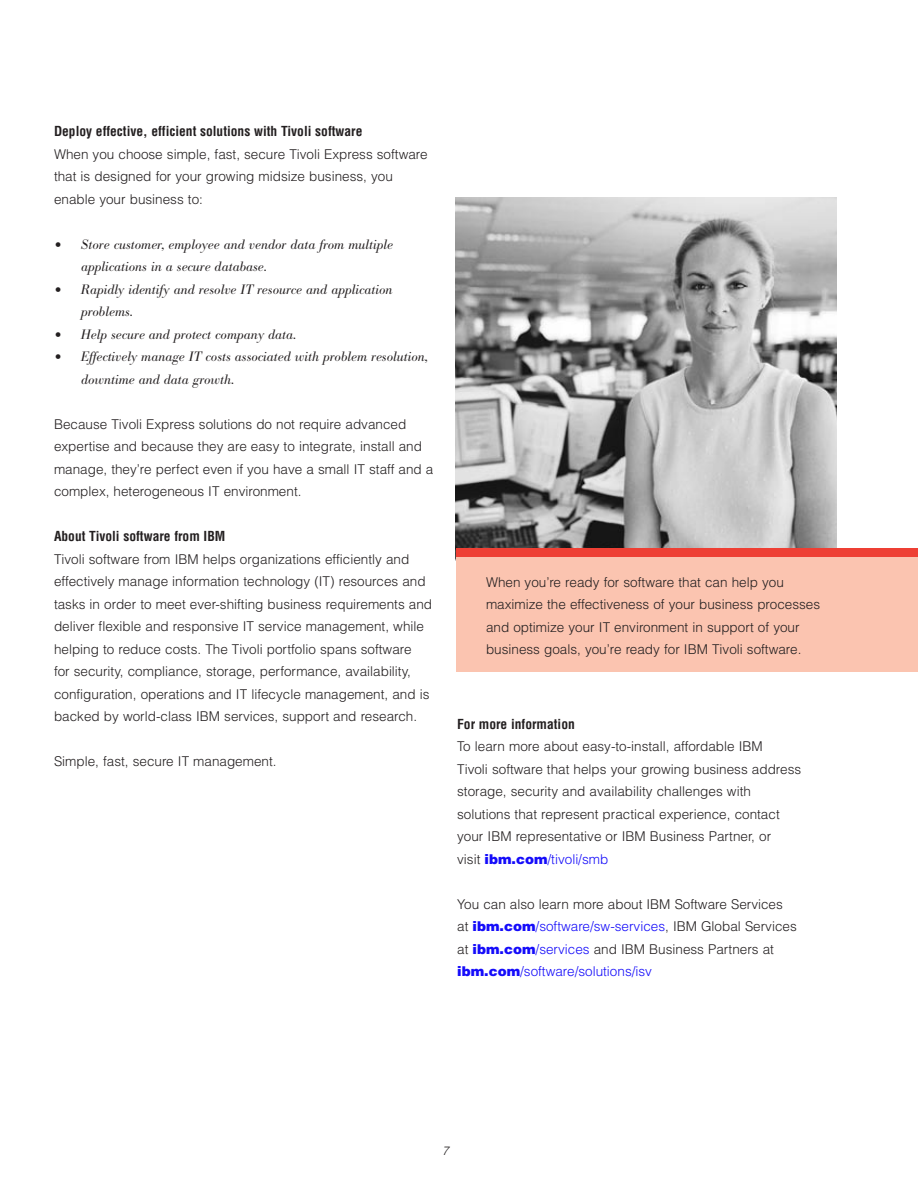
<style>
.page{position:relative;width:918px;height:1188px;background:#fff}
.page>*{position:absolute;margin:0;border:0;box-sizing:border-box;transform-origin:0 0}
.BG_Helvetica_Text{font:300 13.5px/22.5px "Helvetica";color:#231f20}
.Sidebar_copy{font:300 13.5px/22.5px "Helvetica";color:#231f20}
.BG_bullet{font:italic 300 13.5px/22.5px "B Bodoni";color:#231f20}
.BG_Subhead{font:700 condensed 13.5px "Helvetica";color:#231f20}
.BG_bullet_last{font:italic 300 13.5px/22.5px "B Bodoni";color:#231f20}
.t1{font:italic 300 12px "Helvetica";color:#231f20}
.s1{font-size:21px}
.s2{font-weight:900;color:#150cfa}
.s3{color:#150cfa}
</style>
<div class="page">
<img style="left:456px;top:198px;width:381px;height:351px">
<div style="left:456px;top:555px;width:462px;height:117px;background:#fbc4b0"></div>
<div style="left:456px;top:549px;width:462px;height:8px;background:#ee3f34"></div>
<p class="BG_Subhead" style="left:54px;top:123px;width:310px">Deploy effective, efficient solutions with Tivoli software</p>
<p class="BG_Helvetica_Text" style="left:54px;top:143px;width:375px">When you choose simple, fast, secure Tivoli Express software that is designed for your growing midsize business, you enable your business to:</p>
<p class="BG_bullet" style="left:81px;top:233px;width:314px;text-indent:-27px"><span class="s1">•</span> Store customer, employee and vendor data from multiple applications in a secure database.</p>
<p class="BG_bullet" style="left:81px;top:278px;width:313px;text-indent:-27px"><span class="s1">•</span> Rapidly identify and resolve IT resource and application problems.</p>
<p class="BG_bullet" style="left:54px;top:323px;width:244px"><span class="s1">•</span> Help secure and protect company data.</p>
<p class="BG_bullet_last" style="left:81px;top:346px;width:349px;text-indent:-27px"><span class="s1">•</span> Effectively manage IT costs associated with problem resolution, downtime and data growth.</p>
<p class="BG_Helvetica_Text" style="left:54px;top:413px;width:381px">Because Tivoli Express solutions do not require advanced expertise and because they are easy to integrate, install and manage, they’re perfect even if you have a small IT staff and a complex, heterogeneous IT environment.</p>
<p class="BG_Subhead" style="left:54px;top:528px;width:173px">About Tivoli software from IBM</p>
<p class="BG_Helvetica_Text" style="left:54px;top:548px;width:380px">Tivoli software from IBM helps organizations efficiently and effectively manage information technology (IT) resources and tasks in order to meet ever-shifting business requirements and deliver flexible and responsive IT service management, while helping to reduce costs. The Tivoli portfolio spans software<br>for security, compliance, storage, performance, availability, configuration, operations and IT lifecycle management, and is backed by world-class IBM services, support and research.</p>
<p class="BG_Helvetica_Text" style="left:54px;top:750px;width:224px">Simple, fast, secure IT management.</p>
<p class="Sidebar_copy" style="left:486px;top:570px;width:336px">When you’re ready for software that can help you maximize the effectiveness of your business processes and optimize your IT environment in support of your business goals, you’re ready for IBM Tivoli software.</p>
<p class="BG_Subhead" style="left:457px;top:715px;width:119px">For more information</p>
<p class="BG_Helvetica_Text" style="left:457px;top:735px;width:346px">To learn more about easy-to-install, affordable IBM<br>Tivoli software that helps your growing business address storage, security and availability challenges with solutions that represent practical experience, contact your IBM representative or IBM Business Partner, or<br>visit <span class="s2">ibm.com</span><span class="s3">/tivoli/smb</span></p>
<p class="BG_Helvetica_Text" style="left:457px;top:893px;width:341px">You can also learn more about IBM Software Services at <span class="s2">ibm.com</span><span class="s3">/software/sw-services</span>, IBM Global Services at <span class="s2">ibm.com</span><span class="s3">/services</span> and IBM Business Partners at <span class="s2">ibm.com</span><span class="s3">/software/solutions/isv</span></p>
<p class="t1" style="left:442px;top:1143px;width:8px">7</p>
</div>
